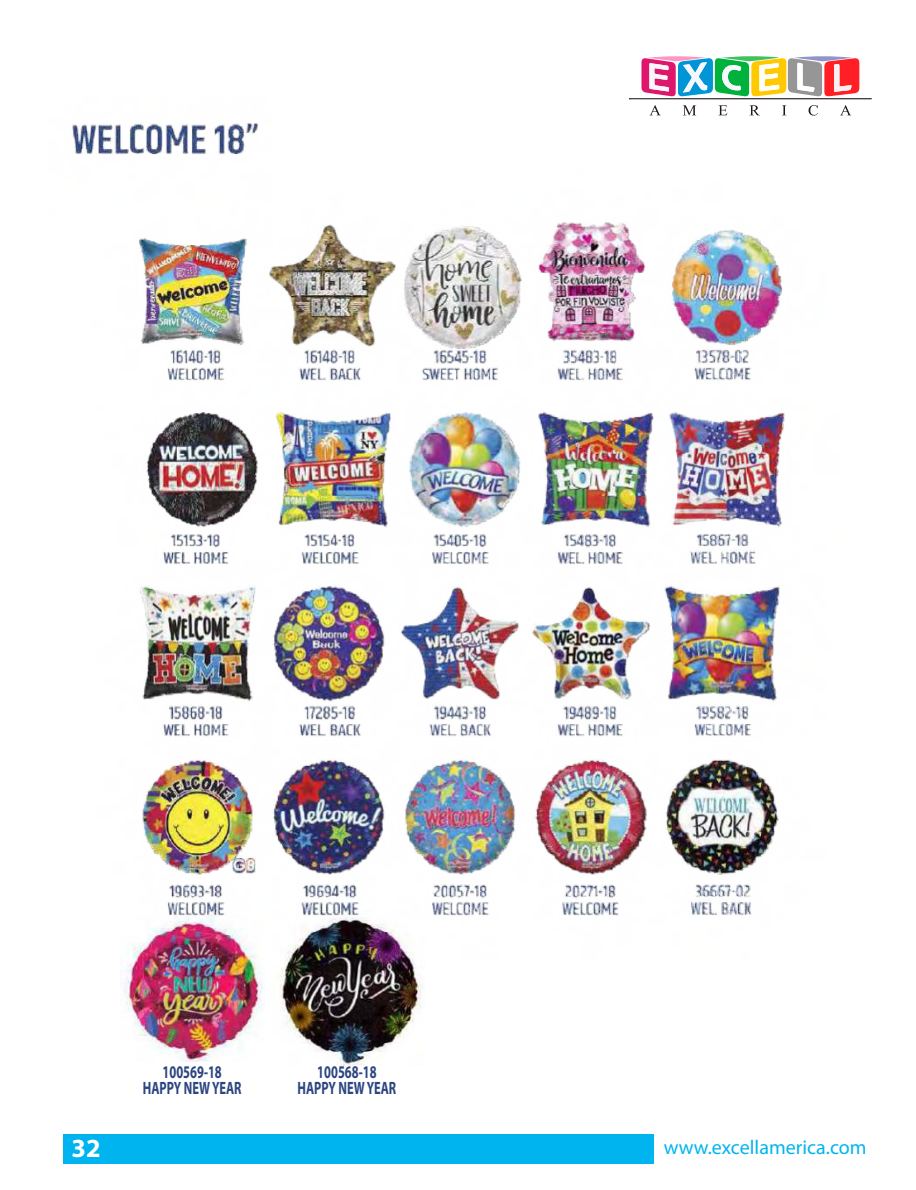
<style>
.page{position:relative;width:916px;height:1190px;background:#fff}
.page>*{position:absolute;margin:0;border:0;box-sizing:border-box;transform-origin:0 0}
.t1{font:700 26.25px "Myriad Pro";color:#fff}
.t2{font:20.12px "Myriad Pro";color:#00b4f0}
.t3{font:700 17.85px/16.3px "Myriad Pro";color:#2d4680;text-align:center;scale:.7 1}
</style>
<div class="page">
<div style="left:63px;top:1133px;width:590px;height:30px;background:#00b4f0"></div>
<svg style="left:641px;top:56px;width:230px;height:44px"></svg>
<img style="left:72px;top:97px;width:795px;height:969px">
<img style="left:120px;top:914px;width:144px;height:147px">
<img style="left:273px;top:910px;width:151px;height:155px">
<p class="t3" style="left:143px;top:1063px;width:143px">100569-18<br>HAPPY NEW YEAR</p>
<p class="t3" style="left:297px;top:1063px;width:143px">100568-18<br>HAPPY NEW YEAR</p>
<h1 class="t1" style="left:71px;top:1132px;width:31px">32</h1>
<p class="t2" style="left:663px;top:1135px;width:204px">www.excellamerica.com</p>
</div>
